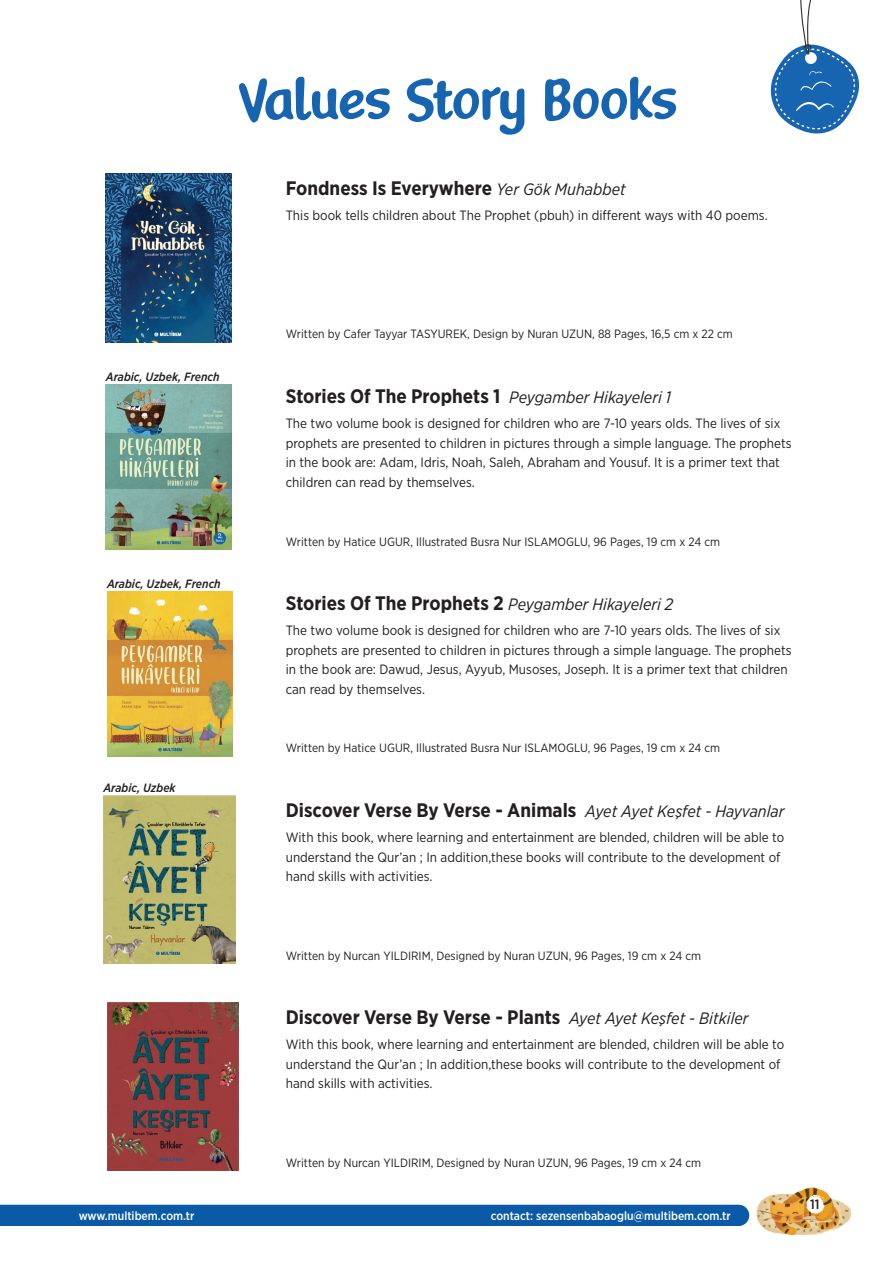
<style>
.page{position:relative;width:893px;height:1263px;background:#fff}
.page>*{position:absolute;margin:0;border:0;box-sizing:border-box;transform-origin:0 0}
.t1{font:60px "Delightious";letter-spacing:-.01em;color:#1764b1}
.t2{font:700 19.5px "Gotham Narrow";color:#231f20}
.t3{font:13.5px/19.5px "Gotham Narrow";color:#231f20}
.t4{font:500 13.5px "Gotham Narrow";color:#231f20}
.t5{font:12px "Gotham Narrow";color:#231f20}
.t6{font:500 12px "Gotham Narrow";color:#fff}
.t7{font:italic 500 12px "Gotham Narrow";color:#231f20}
.s1{font-weight:400;font-style:italic;font-size:16.5px}
</style>
<div class="page">
<img style="left:757px;top:1187px;width:93px;height:48px">
<svg style="left:806px;top:1194px;width:20px;height:20px"></svg>
<div style="left:0;top:1205px;width:749px;height:21px;background:#0a5aa8"></div>
<img style="left:108px;top:1003px;width:130px;height:168px">
<img style="left:104px;top:795px;width:131px;height:169px">
<img style="left:107px;top:592px;width:125px;height:164px">
<img style="left:106px;top:385px;width:125px;height:164px">
<img style="left:105px;top:173px;width:127px;height:169px">
<svg style="left:770px;top:0;width:89px;height:134px"></svg>
<h1 class="t1" style="left:239px;top:67px;width:440px">Values Story Books</h1>
<h2 class="t2" style="left:286px;top:175px;width:342px">Fondness Is Everywhere <span class="s1">Yer Gök Muhabbet</span></h2>
<p class="t3" style="left:286px;top:205px;width:483px">This book tells children about The Prophet (pbuh) in different ways with 40 poems.</p>
<p class="t7" style="left:106px;top:369px;width:115px">Arabic, Uzbek, French</p>
<p class="t7" style="left:107px;top:576px;width:115px">Arabic, Uzbek, French</p>
<p class="t7" style="left:103px;top:780px;width:74px">Arabic, Uzbek</p>
<p class="t5" style="left:286px;top:326px;width:449px">Written by Cafer Tayyar TASYUREK, Design by Nuran UZUN, 88 Pages, 16,5 cm x 22 cm</p>
<h2 class="t2" style="left:286px;top:384px;width:387px">Stories Of The Prophets 1 <span class="s1">Peygamber Hikayeleri 1</span></h2>
<p class="t3" style="left:286px;top:413px;width:507px">The two volume book is designed for children who are 7-10 years olds. The lives of six prophets are presented to children in pictures through a simple language. The prophets in the book are: Adam, Idris, Noah, Saleh, Abraham and Yousuf. It is a primer text that children can read by themselves.</p>
<p class="t5" style="left:286px;top:534px;width:436px">Written by Hatice UGUR, Illustrated Busra Nur ISLAMOGLU, 96 Pages, 19 cm x 24 cm</p>
<h2 class="t2" style="left:286px;top:591px;width:389px">Stories Of The Prophets 2 <span class="s1">Peygamber Hikayeleri 2</span></h2>
<p class="t3" style="left:286px;top:620px;width:507px">The two volume book is designed for children who are 7-10 years olds. The lives of six prophets are presented to children in pictures through a simple language. The prophets in the book are: Dawud, Jesus, Ayyub, Musoses, Joseph. It is a primer text that children can read by themselves.</p>
<p class="t5" style="left:286px;top:741px;width:436px">Written by Hatice UGUR, Illustrated Busra Nur ISLAMOGLU, 96 Pages, 19 cm x 24 cm</p>
<h2 class="t2" style="left:286px;top:798px;width:500px">Discover Verse By Verse - Animals <span class="s1">Ayet Ayet Keşfet - Hayvanlar</span></h2>
<p class="t3" style="left:286px;top:828px;width:500px">With this book, where learning and entertainment are blended, children will be able to understand the Qur’an ; In addition,these books will contribute to the development of hand skills with activities.</p>
<p class="t5" style="left:286px;top:948px;width:417px">Written by Nurcan YILDIRIM, Designed by Nuran UZUN, 96 Pages, 19 cm x 24 cm</p>
<h2 class="t2" style="left:286px;top:1005px;width:464px">Discover Verse By Verse - Plants <span class="s1">Ayet Ayet Keşfet - Bitkiler</span></h2>
<p class="t3" style="left:286px;top:1034px;width:500px">With this book, where learning and entertainment are blended, children will be able to understand the Qur’an ; In addition,these books will contribute to the development of hand skills with activities.</p>
<p class="t5" style="left:286px;top:1155px;width:417px">Written by Nurcan YILDIRIM, Designed by Nuran UZUN, 96 Pages, 19 cm x 24 cm</p>
<p class="t6" style="left:79px;top:1208px;width:117px">www.multibem.com.tr</p>
<p class="t6" style="left:491px;top:1208px;width:242px">contact: sezensenbabaoglu@multibem.com.tr</p>
<p class="t4" style="left:810px;top:1196px;width:11px">11</p>
</div>
